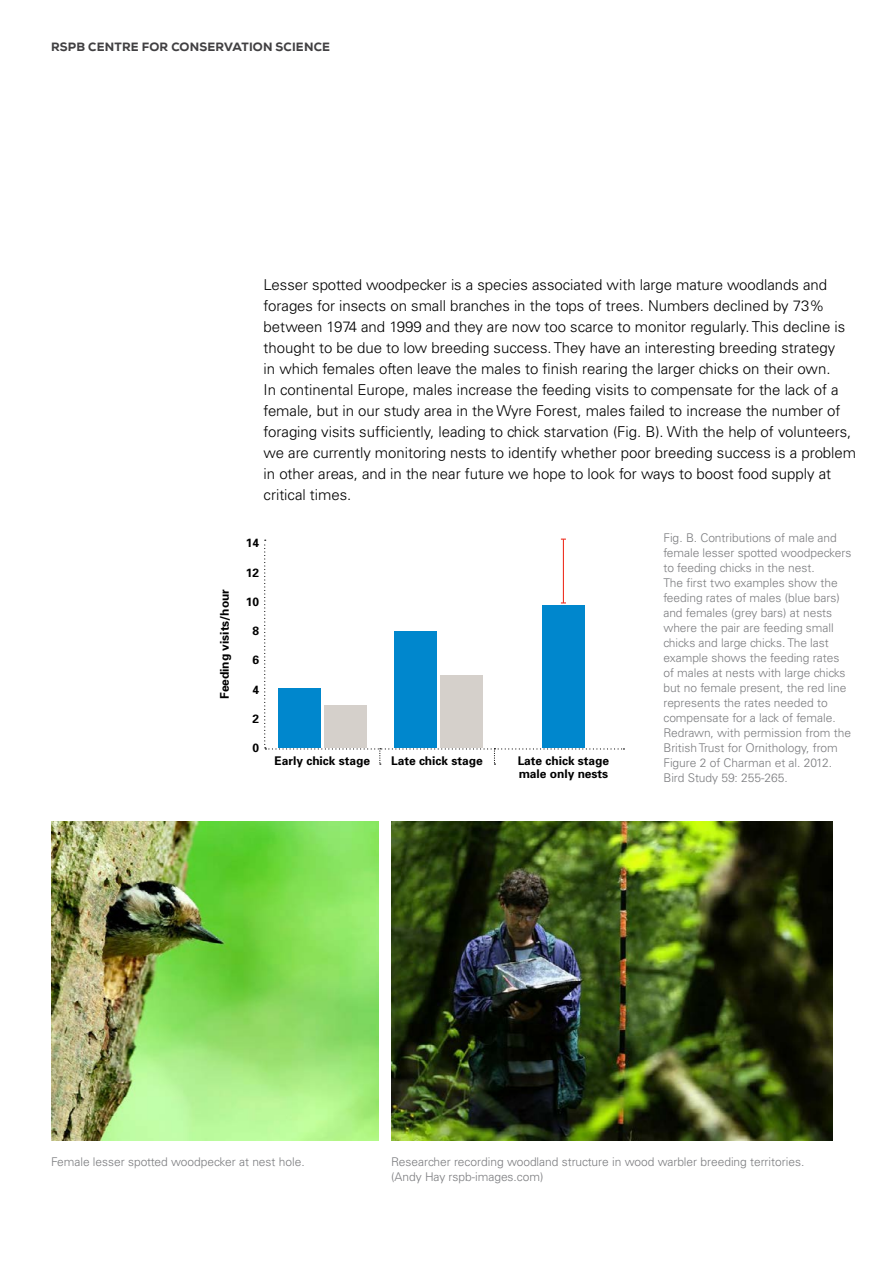
<style>
.page{position:relative;width:893px;height:1263px;background:#fff}
.page>*{position:absolute;margin:0;border:0;box-sizing:border-box;transform-origin:0 0}
.t1{font:300 15px/21px "Univers";letter-spacing:-.005em;color:#000}
.t2{font:300 12px/15px "Univers";letter-spacing:-.005em;color:#7b7c7f}
.t3{font:700 12px/13.5px "Univers";letter-spacing:-.005em;color:#000}
.t4{font:800 12px "Nexa";letter-spacing:.015em;color:#414042}
</style>
<div class="page">
<img style="left:51px;top:822px;width:327px;height:318px">
<img style="left:391px;top:822px;width:441px;height:318px">
<svg style="left:264px;top:539px;width:360px;height:226px"></svg>
<p class="t4" style="left:51px;top:39px;width:280px">RSPB CENTRE FOR CONSERVATION SCIENCE</p>
<p class="t3" style="left:217px;top:699px;width:112px;rotate:-90deg">Feeding visits/hour</p>
<p class="t1" style="left:264px;top:273px;width:594px">Lesser spotted woodpecker is a species associated with large mature woodlands and forages for insects on small branches in the tops of trees. Numbers declined by 73% between 1974 and 1999 and they are now too scarce to monitor regularly. This decline is thought to be due to low breeding success. They have an interesting breeding strategy<br>in which females often leave the males to finish rearing the larger chicks on their own.<br>In continental Europe, males increase the feeding visits to compensate for the lack of a female, but in our study area in the Wyre Forest, males failed to increase the number of foraging visits sufficiently, leading to chick starvation (Fig. B). With the help of volunteers, we are currently monitoring nests to identify whether poor breeding success is a problem in other areas, and in the near future we hope to look for ways to boost food supply at critical times.</p>
<p class="t3" style="left:246px;top:536px;width:15px">14</p>
<p class="t3" style="left:246px;top:565px;width:15px">12</p>
<p class="t3" style="left:246px;top:594px;width:15px">10</p>
<p class="t3" style="left:253px;top:624px;width:8px">8</p>
<p class="t3" style="left:253px;top:653px;width:8px">6</p>
<p class="t3" style="left:253px;top:682px;width:8px">4</p>
<p class="t3" style="left:253px;top:711px;width:8px">2</p>
<p class="t3" style="left:253px;top:741px;width:8px">0</p>
<p class="t3" style="left:275px;top:753px;width:97px">Early chick stage</p>
<p class="t3" style="left:391px;top:753px;width:93px">Late chick stage</p>
<p class="t3" style="left:518px;top:753px;width:93px">Late chick stage male only nests</p>
<p class="t2" style="left:663px;top:530px;width:190px">Fig. B. Contributions of male and female lesser spotted woodpeckers to feeding chicks in the nest.<br>The first two examples show the feeding rates of males (blue bars) and females (grey bars) at nests where the pair are feeding small chicks and large chicks. The last example shows the feeding rates of males at nests with large chicks but no female present, the red line represents the rates needed to compensate for a lack of female.<br>Redrawn, with permission from the<br>British Trust for Ornithology, from<br>Figure 2 of Charman et al. 2012.<br>Bird Study 59: 255-265.</p>
<p class="t2" style="left:51px;top:1154px;width:255px">Female lesser spotted woodpecker at nest hole.</p>
<p class="t2" style="left:391px;top:1154px;width:415px">Researcher recording woodland structure in wood warbler breeding territories. (Andy Hay rspb-images.com)</p>
</div>
